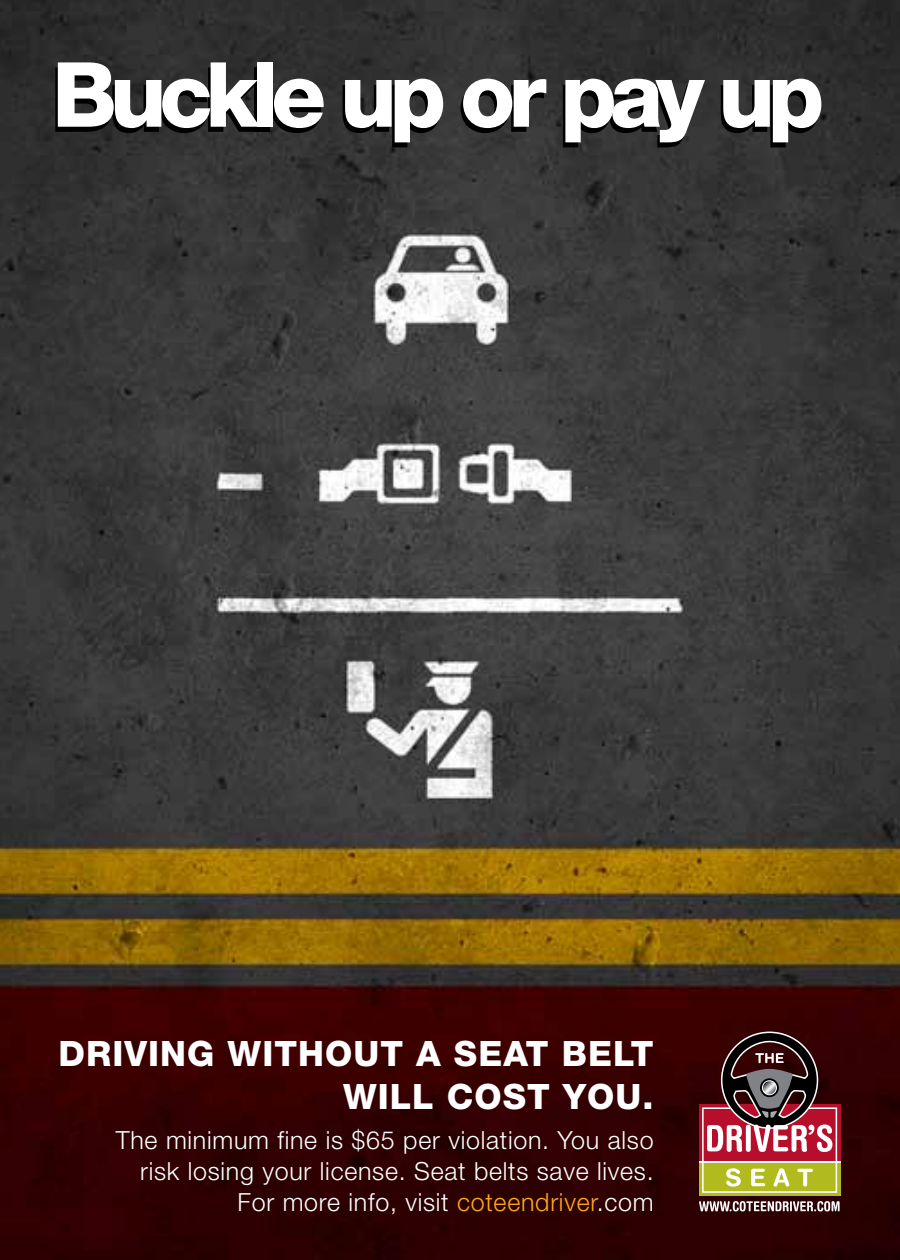
<style>
.page{position:relative;width:900px;height:1260px;background:#fff}
.page>*{position:absolute;margin:0;border:0;box-sizing:border-box;transform-origin:0 0}
.t1{font:800 90px "Helvetica Neue LT Std";color:#fff}
.t2{font:800 35px/42.5px "Helvetica Neue LT Std";letter-spacing:.03em;color:#fff;text-align:right}
.t3{font:300 25px/31.2px "Helvetica Neue LT Std";letter-spacing:.03em;color:#fff;text-align:right}
.s1{color:#fbab18}
</style>
<div class="page">
<img style="left:0;top:0;width:900px;height:1260px">
<div style="left:699px;top:1163px;width:142px;height:33px;background:#b2bb1e"></div>
<div style="left:699px;top:1104px;width:142px;height:57px;background:#b70f2b"></div>
<svg style="left:699px;top:1201px;width:141px;height:10px"></svg>
<svg style="left:701px;top:1032px;width:137px;height:161px"></svg>
<h1 class="t1" style="left:52px;top:41px;width:774px">BUCKLE UP OR PAY UP</h1>
<h2 class="t2" style="left:58px;top:1033px;width:597px">DRIVING WITHOUT A SEAT BELT<br>WILL COST YOU.</h2>
<p class="t3" style="left:116px;top:1124px;width:539px">The minimum fine is $65 per violation. You also risk losing your license. Seat belts save lives.<br>For more info, visit <span class="s1">coteendriver</span>.com</p>
</div>
